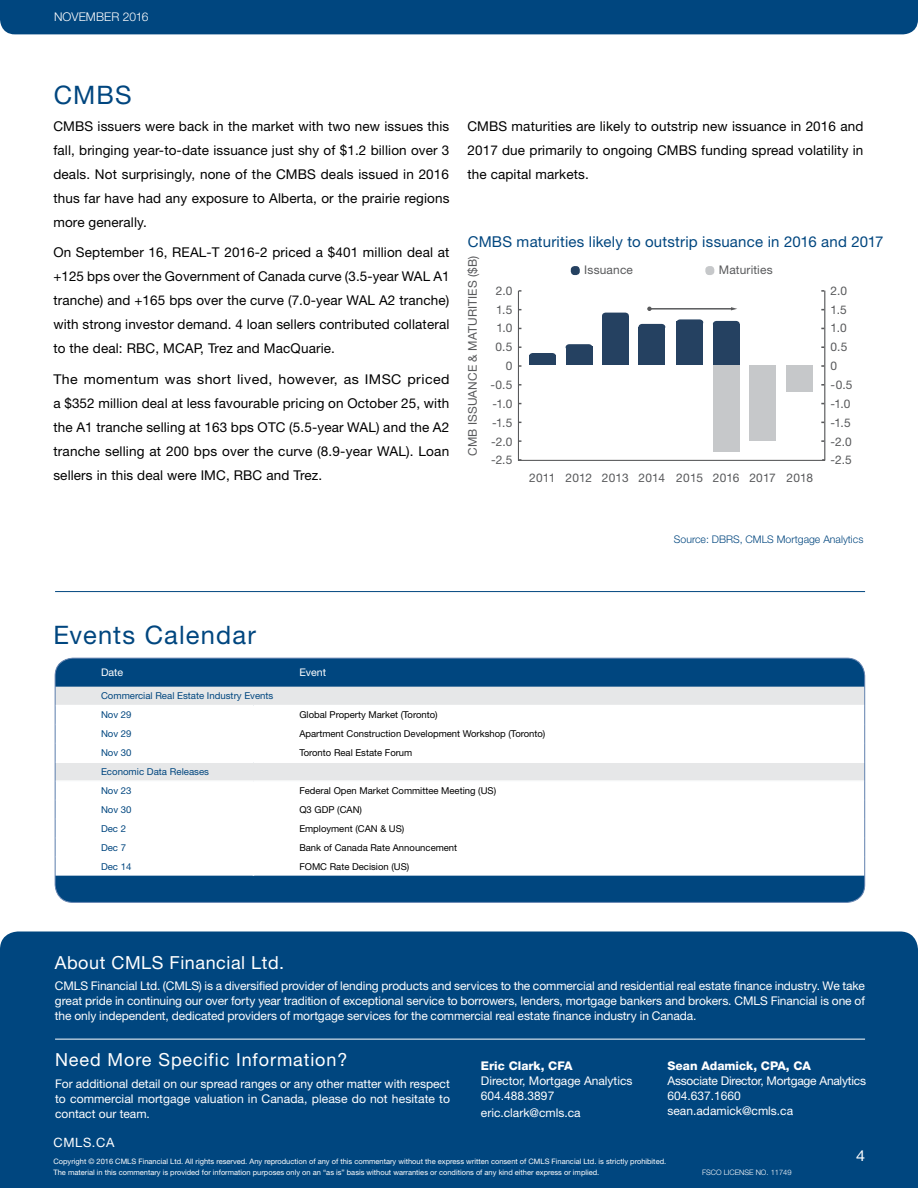
<style>
.page{position:relative;width:918px;height:1188px;background:#fff}
.page>*{position:absolute;margin:0;border:0;box-sizing:border-box;transform-origin:0 0}
.t1{font:25.5px "Helvetica Neue LT Std";letter-spacing:.045em;color:#00467f}
.t2{font:18px "Helvetica Neue LT Std";letter-spacing:.05em;color:#fff}
.t3{font:18px "Helvetica Neue LT Std";letter-spacing:.03em;color:#fff}
.t4{font:15px "Helvetica Neue LT Std";letter-spacing:.015em;color:#00467f}
.t5{font:15px "Helvetica Neue LT Std";color:#fff;scale:1.08 1}
.t6{font:13.5px/24px "Helvetica Neue LT Std";letter-spacing:.01em;color:#000;text-align:justify}
.t7{font:13.5px/24px "Helvetica Neue LT Std";letter-spacing:.01em;color:#000;text-align:justify;scale:1.05 1}
.t8{font:12.9px "Helvetica Neue LT Std";letter-spacing:.05em;color:#fff}
.t9{font:12px/15px "Helvetica Neue LT Std";color:#fff;text-align:justify}
.t10{font:12px/15px "Helvetica Neue LT Std";letter-spacing:-.02em;color:#fff}
.t11{font:800 12px "Helvetica Neue LT Std";color:#fff}
.t12{font:300 12px "Helvetica Neue LT Std";letter-spacing:.005em;color:#fff}
.t13{font:11.85px/18.9px "Helvetica Neue LT Std";letter-spacing:.01em;color:#58595b}
.t14{font:300 10.5px "Helvetica Neue LT Std";color:#00467f}
.t15{font:10.5px "Helvetica Neue LT Std";color:#fff}
.t16{font:9.45px "Helvetica Neue LT Std";color:#000}
.t17{font:9.45px/19.2px "Helvetica Neue LT Std";color:#00467f}
.t18{font:7.5px/10.5px "Helvetica Neue LT Std";color:#fff}
.t19{font:300 7.5px "Helvetica Neue LT Std";color:#fff}
</style>
<div class="page">
<div style="left:0;top:0;width:918px;height:34px;background:#00467f"></div>
<div style="left:0;top:932px;width:918px;height:192px;background:#00467f"></div>
<div style="left:0;top:1124px;width:918px;height:64px;background:#00467f"></div>
<hr style="left:55px;top:1039px;width:810px;height:1px;background:#fff">
<svg style="left:517px;top:290px;width:309px;height:171px"></svg>
<svg style="left:566px;top:344px;width:26px;height:6px"></svg>
<svg style="left:602px;top:313px;width:27px;height:6px"></svg>
<svg style="left:639px;top:324px;width:26px;height:6px"></svg>
<div style="left:676px;top:321px;width:27px;height:44px;background:#254161"></div>
<svg style="left:676px;top:319px;width:27px;height:2px"></svg>
<div style="left:713px;top:324px;width:27px;height:41px;background:#254161"></div>
<svg style="left:713px;top:321px;width:27px;height:3px"></svg>
<svg style="left:529px;top:353px;width:27px;height:6px"></svg>
<div style="left:787px;top:365px;width:26px;height:26px;background:#c6c8ca"></div>
<hr style="left:824px;top:291px;width:1px;height:169px;background:#58595b">
<div style="left:705px;top:266px;width:9px;height:9px;background:#c6c8ca;border-radius:4px"></div>
<div style="left:571px;top:266px;width:9px;height:9px;background:#254161;border-radius:4px"></div>
<svg style="left:647px;top:307px;width:5px;height:4px"></svg>
<svg style="left:731px;top:307px;width:6px;height:3px"></svg>
<hr style="left:650px;top:308px;width:82px;height:2px;background:#58595b">
<div style="left:55px;top:658px;width:810px;height:244px;background:#00467f;border-radius:18px"></div>
<svg style="left:55px;top:658px;width:810px;height:237px"></svg>
<div style="left:57px;top:687px;width:806px;height:18px;background:#e6e7e8"></div>
<svg style="left:57px;top:706px;width:806px;height:170px;background:#fbfbfc"></svg>
<hr style="left:55px;top:705px;width:198px;height:1px;background:#fff">
<hr style="left:253px;top:705px;width:612px;height:1px;background:#fff">
<hr style="left:55px;top:724px;width:198px;height:1px;background:#fff">
<hr style="left:253px;top:724px;width:612px;height:1px;background:#fff">
<hr style="left:55px;top:743px;width:198px;height:1px;background:#fff">
<hr style="left:253px;top:743px;width:612px;height:1px;background:#fff">
<svg style="left:253px;top:706px;width:1px;height:56px"></svg>
<hr style="left:55px;top:762px;width:198px;height:1px;background:#fff">
<hr style="left:253px;top:762px;width:612px;height:1px;background:#fff">
<hr style="left:55px;top:780px;width:198px;height:2px;background:#fff">
<hr style="left:253px;top:780px;width:612px;height:2px;background:#fff">
<hr style="left:55px;top:799px;width:198px;height:2px;background:#fff">
<hr style="left:253px;top:799px;width:612px;height:2px;background:#fff">
<hr style="left:55px;top:818px;width:198px;height:2px;background:#fff">
<hr style="left:253px;top:818px;width:612px;height:2px;background:#fff">
<hr style="left:55px;top:837px;width:198px;height:2px;background:#fff">
<hr style="left:253px;top:837px;width:612px;height:2px;background:#fff">
<hr style="left:55px;top:856px;width:198px;height:2px;background:#fff">
<hr style="left:253px;top:856px;width:612px;height:2px;background:#fff">
<svg style="left:253px;top:782px;width:1px;height:94px"></svg>
<div style="left:55px;top:658px;width:810px;height:245px;border:1px solid #6c89b4;border-radius:18px"></div>
<hr style="left:55px;top:591px;width:810px;height:1px;background:#00467f">
<p class="t12" style="left:54px;top:10px;width:96px">NOVEMBER 2016</p>
<h1 class="t1" style="left:54px;top:80px;width:79px">CMBS</h1>
<p class="t6" style="left:53px;top:114px;width:398px">CMBS issuers were back in the market with two new issues this fall, bringing year-to-date issuance just shy of $1.2 billion over 3 deals. Not surprisingly, none of the CMBS deals issued in 2016 thus far have had any exposure to Alberta, or the prairie regions more generally.</p>
<p class="t6" style="left:53px;top:241px;width:398px">On September 16, REAL-T 2016-2 priced a $401 million deal at +125 bps over the Government of Canada curve (3.5-year WAL A1 tranche) and +165 bps over the curve (7.0-year WAL A2 tranche) with strong investor demand. 4 loan sellers contributed collateral to the deal: RBC, MCAP, Trez and MacQuarie.</p>
<p class="t7" style="left:53px;top:367px;width:379px">The momentum was short lived, however, as IMSC priced a $352 million deal at less favourable pricing on October 25, with the A1 tranche selling at 163 bps OTC (5.5-year WAL) and the A2 tranche selling at 200 bps over the curve (8.9-year WAL). Loan sellers in this deal were IMC, RBC and Trez.</p>
<p class="t6" style="left:467px;top:114px;width:398px">CMBS maturities are likely to outstrip new issuance in 2016 and 2017 due primarily to ongoing CMBS funding spread volatility in the capital markets.</p>
<p class="t4" style="left:468px;top:233px;width:417px">CMBS maturities likely to outstrip issuance in 2016 and 2017</p>
<p class="t13" style="left:463px;top:456px;width:202px;rotate:-90deg">CMB ISSUANCE &amp; MATURITIES ($B)</p>
<p class="t13" style="left:496px;top:281px;width:18px">2.0</p>
<p class="t13" style="left:496px;top:300px;width:18px">1.5</p>
<p class="t13" style="left:496px;top:319px;width:18px">1.0</p>
<p class="t13" style="left:496px;top:337px;width:18px">0.5</p>
<p class="t13" style="left:506px;top:356px;width:8px">0</p>
<p class="t13" style="left:491px;top:375px;width:23px">-0.5</p>
<p class="t13" style="left:492px;top:394px;width:21px">-1.0</p>
<p class="t13" style="left:492px;top:413px;width:22px">-1.5</p>
<p class="t13" style="left:491px;top:432px;width:23px">-2.0 -2.5</p>
<p class="t13" style="left:584px;top:260px;width:50px">Issuance</p>
<p class="t13" style="left:719px;top:260px;width:55px">Maturities</p>
<p class="t13" style="left:529px;top:469px;width:285px">2011 2012 2013 2014 2015 2016 2017 2018</p>
<p class="t13" style="left:831px;top:281px;width:18px">2.0</p>
<p class="t13" style="left:831px;top:300px;width:18px">1.5</p>
<p class="t13" style="left:831px;top:319px;width:18px">1.0</p>
<p class="t13" style="left:831px;top:337px;width:18px">0.5</p>
<p class="t13" style="left:831px;top:356px;width:8px">0</p>
<p class="t13" style="left:831px;top:375px;width:23px">-0.5</p>
<p class="t13" style="left:831px;top:394px;width:21px">-1.0</p>
<p class="t13" style="left:831px;top:413px;width:22px">-1.5</p>
<p class="t13" style="left:831px;top:432px;width:23px">-2.0 -2.5</p>
<p class="t14" style="left:674px;top:533px;width:191px">Source: DBRS, CMLS Mortgage Analytics</p>
<h1 class="t1" style="left:53px;top:620px;width:204px">Events Calendar</h1>
<p class="t15" style="left:101px;top:666px;width:24px">Date</p>
<p class="t15" style="left:299px;top:666px;width:28px">Event</p>
<p class="t17" style="left:101px;top:686px;width:174px">Commercial Real Estate Industry Events<br>Nov 29</p>
<p class="t16" style="left:299px;top:709px;width:140px">Global Property Market (Toronto)</p>
<p class="t17" style="left:101px;top:724px;width:32px">Nov 29</p>
<p class="t16" style="left:299px;top:728px;width:248px">Apartment Construction Development Workshop (Toronto)</p>
<p class="t17" style="left:101px;top:743px;width:32px">Nov 30</p>
<p class="t16" style="left:299px;top:747px;width:115px">Toronto Real Estate Forum</p>
<p class="t17" style="left:101px;top:762px;width:110px">Economic Data Releases<br>Nov 23</p>
<p class="t16" style="left:299px;top:785px;width:198px">Federal Open Market Committee Meeting (US)</p>
<p class="t17" style="left:101px;top:800px;width:32px">Nov 30</p>
<p class="t16" style="left:299px;top:804px;width:64px">Q3 GDP (CAN)</p>
<p class="t17" style="left:101px;top:819px;width:27px">Dec 2</p>
<p class="t16" style="left:299px;top:823px;width:107px">Employment (CAN &amp; US)</p>
<p class="t17" style="left:101px;top:838px;width:27px">Dec 7</p>
<p class="t16" style="left:299px;top:842px;width:159px">Bank of Canada Rate Announcement</p>
<p class="t17" style="left:101px;top:857px;width:32px">Dec 14</p>
<p class="t16" style="left:299px;top:861px;width:112px">FOMC Rate Decision (US)</p>
<h2 class="t3" style="left:55px;top:952px;width:231px">About CMLS Financial Ltd.</h2>
<p class="t9" style="left:55px;top:978px;width:811px">CMLS Financial Ltd. (CMLS) is a diversified provider of lending products and services to the commercial and residential real estate finance industry. We take great pride in continuing our over forty year tradition of exceptional service to borrowers, lenders, mortgage bankers and brokers. CMLS Financial is one of the only independent, dedicated providers of mortgage services for the commercial real estate finance industry in Canada.</p>
<h2 class="t2" style="left:55px;top:1049px;width:294px">Need More Specific Information?</h2>
<p class="t9" style="left:55px;top:1076px;width:397px">For additional detail on our spread ranges or any other matter with respect to commercial mortgage valuation in Canada, please do not hesitate to contact our team.</p>
<p class="t11" style="left:481px;top:1059px;width:93px">Eric Clark, CFA</p>
<p class="t9" style="left:481px;top:1073px;width:153px">Director, Mortgage Analytics<br>604.488.3897</p>
<p class="t9" style="left:481px;top:1105px;width:101px">eric.clark@cmls.ca</p>
<p class="t11" style="left:668px;top:1059px;width:145px">Sean Adamick, CPA, CA</p>
<p class="t10" style="left:668px;top:1073px;width:200px">Associate Director, Mortgage Analytics<br>604.637.1660 sean.adamick@cmls.ca</p>
<p class="t8" style="left:53px;top:1135px;width:63px">CMLS.CA</p>
<p class="t18" style="left:53px;top:1156px;width:614px">Copyright © 2016 CMLS Financial Ltd. All rights reserved. Any reproduction of any of this commentary without the express written consent of CMLS Financial Ltd. is strictly prohibited.<br>The material in this commentary is provided for information purposes only on an “as is” basis without warranties or conditions of any kind either express or implied.</p>
<p class="t19" style="left:702px;top:1168px;width:91px">FSCO LICENSE NO. 11749</p>
<p class="t5" style="left:856px;top:1146px;width:10px">4</p>
</div>
